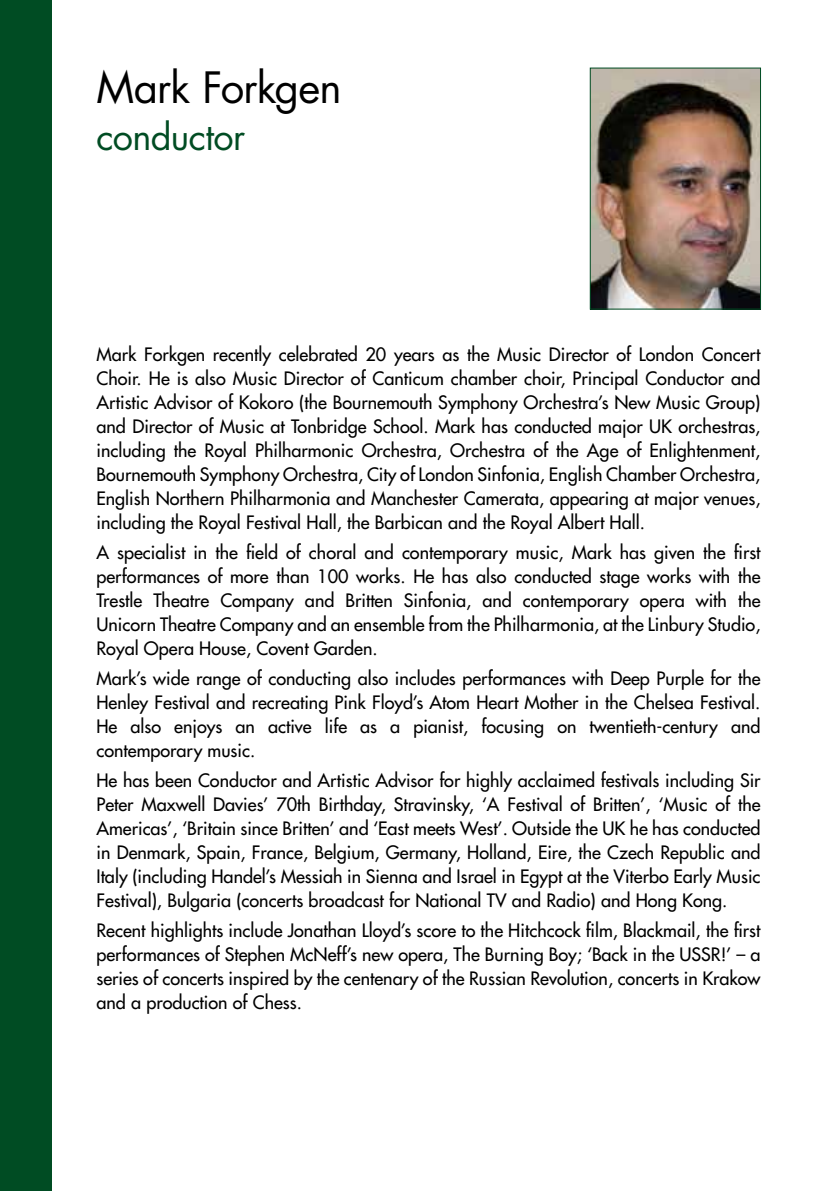
<style>
.page{position:relative;width:840px;height:1191px;background:#fff}
.page>*{position:absolute;margin:0;border:0;box-sizing:border-box;transform-origin:0 0}
.t1{font:42px "Futura Std";letter-spacing:-.02em;color:#000}
.t2{font:36px "Futura Std";letter-spacing:-.02em;color:#004c23}
.t3{font:500 18px/24px "Futura Std";color:#000;text-align:justify}
</style>
<div class="page">
<div style="left:0;top:0;width:51px;height:1191px;background:#004c23"></div>
<img style="left:591px;top:70px;width:167px;height:237px">
<div style="left:589px;top:68px;width:171px;height:241px;border:1px solid #004c23"></div>
<h1 class="t1" style="left:96px;top:60px;width:246px">Mark Forkgen</h1>
<h2 class="t2" style="left:96px;top:114px;width:150px">conductor</h2>
<p class="t3" style="left:96px;top:342px;width:665px">Mark Forkgen recently celebrated 20 years as the Music Director of London Concert Choir. He is also Music Director of Canticum chamber choir, Principal Conductor and Artistic Advisor of Kokoro (the Bournemouth Symphony Orchestra’s New Music Group) and Director of Music at Tonbridge School. Mark has conducted major UK orchestras, including the Royal Philharmonic Orchestra, Orchestra of the Age of Enlightenment, Bournemouth Symphony Orchestra, City of London Sinfonia, English Chamber Orchestra, English Northern Philharmonia and Manchester Camerata, appearing at major venues, including the Royal Festival Hall, the Barbican and the Royal Albert Hall.</p>
<p class="t3" style="left:96px;top:540px;width:665px">A specialist in the field of choral and contemporary music, Mark has given the first performances of more than 100 works. He has also conducted stage works with the Trestle Theatre Company and Britten Sinfonia, and contemporary opera with the Unicorn Theatre Company and an ensemble from the Philharmonia, at the Linbury Studio, Royal Opera House, Covent Garden.</p>
<p class="t3" style="left:96px;top:666px;width:665px">Mark’s wide range of conducting also includes performances with Deep Purple for the Henley Festival and recreating Pink Floyd’s Atom Heart Mother in the Chelsea Festival.<br>He also enjoys an active life as a pianist, focusing on twentieth-century and contemporary music.</p>
<p class="t3" style="left:96px;top:768px;width:665px">He has been Conductor and Artistic Advisor for highly acclaimed festivals including Sir Peter Maxwell Davies’ 70th Birthday, Stravinsky, ‘A Festival of Britten’, ‘Music of the Americas’, ‘Britain since Britten’ and ‘East meets West’. Outside the UK he has conducted in Denmark, Spain, France, Belgium, Germany, Holland, Eire, the Czech Republic and Italy (including Handel’s Messiah in Sienna and Israel in Egypt at the Viterbo Early Music Festival), Bulgaria (concerts broadcast for National TV and Radio) and Hong Kong.</p>
<p class="t3" style="left:96px;top:918px;width:665px">Recent highlights include Jonathan Lloyd’s score to the Hitchcock film, Blackmail, the first performances of Stephen McNeff’s new opera, The Burning Boy; ‘Back in the USSR!’ – a series of concerts inspired by the centenary of the Russian Revolution, concerts in Krakow and a production of Chess.</p>
</div>
